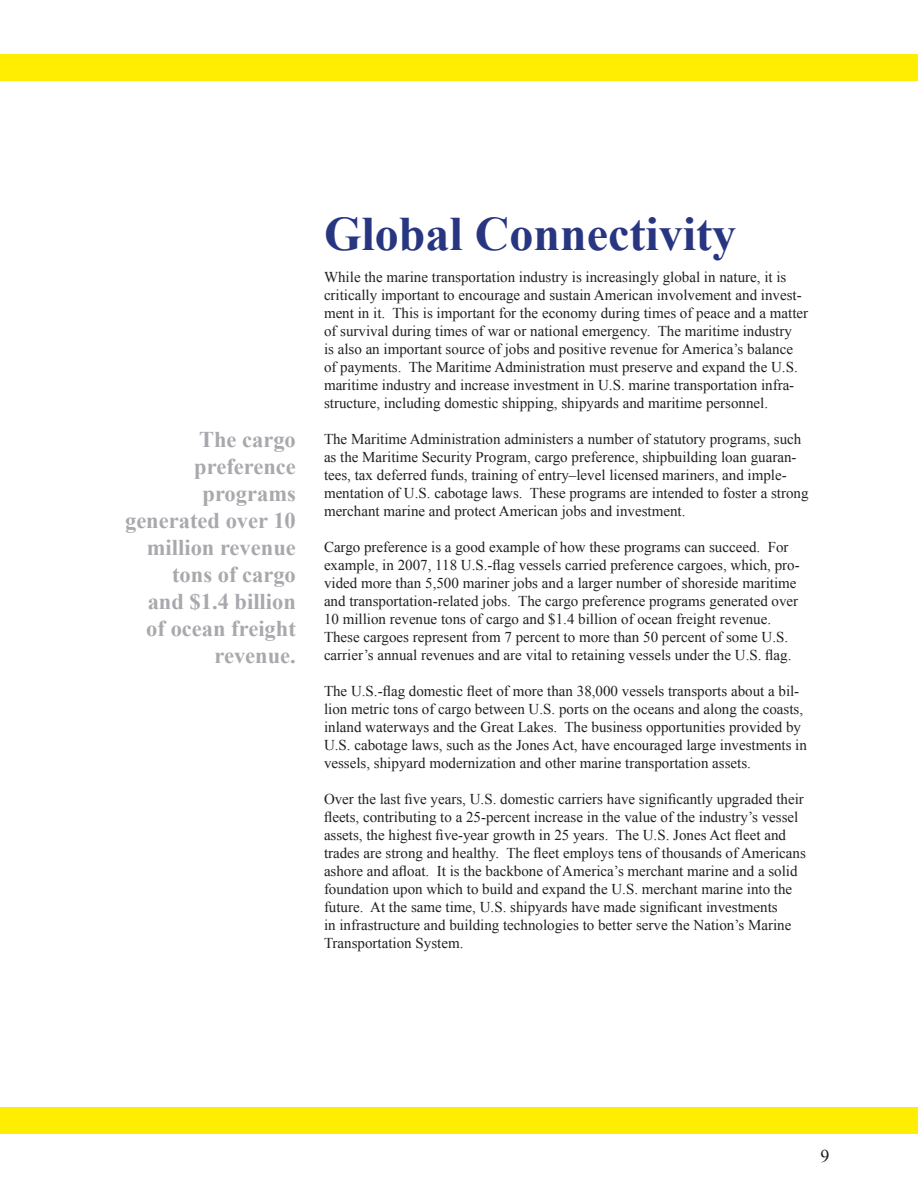
<style>
.page{position:relative;width:918px;height:1188px;background:#fff}
.page>*{position:absolute;margin:0;border:0;box-sizing:border-box;transform-origin:0 0}
.t1{font:700 48px "Times New Roman";color:#283681}
.t2{font:700 22.5px/27px "Times New Roman";color:#a8a9ad;text-align:right}
.t3{font:18px "Times New Roman";color:#231f20}
.t4{font:15px/18px "Times New Roman";color:#231f20}
</style>
<div class="page">
<div style="left:0;top:54px;width:918px;height:27px;background:#ffee01"></div>
<div style="left:0;top:1107px;width:918px;height:27px;background:#ffee01"></div>
<p class="t2" style="left:125px;top:426px;width:172px">The cargo preference programs generated over 10 million revenue tons of cargo<br>and $1.4 billion of ocean freight revenue.</p>
<p class="t1" style="left:324px;top:206px;width:414px">Global Connectivity</p>
<p class="t4" style="left:324px;top:267px;width:486px">While the marine transportation industry is increasingly global in nature, it is critically important to encourage and sustain American involvement and invest&shy;ment in it. This is important for the economy during times of peace and a matter of survival during times of war or national emergency. The maritime industry<br>is also an important source of jobs and positive revenue for America’s balance of payments. The Maritime Administration must preserve and expand the U.S. maritime industry and increase investment in U.S. marine transportation infra&shy;structure, including domestic shipping, shipyards and maritime personnel.</p>
<p class="t4" style="left:324px;top:429px;width:486px">The Maritime Administration administers a number of statutory programs, such as the Maritime Security Program, cargo preference, shipbuilding loan guaran&shy;tees, tax deferred funds, training of entry–level licensed mariners, and imple&shy;mentation of U.S. cabotage laws. These programs are intended to foster a strong merchant marine and protect American jobs and investment.</p>
<p class="t4" style="left:324px;top:537px;width:477px">Cargo preference is a good example of how these programs can succeed. For example, in 2007, 118 U.S.-flag vessels carried preference cargoes, which, pro&shy;vided more than 5,500 mariner jobs and a larger number of shoreside maritime and transportation-related jobs. The cargo preference programs generated over 10 million revenue tons of cargo and $1.4 billion of ocean freight revenue.<br>These cargoes represent from 7 percent to more than 50 percent of some U.S. carrier’s annual revenues and are vital to retaining vessels under the U.S. flag.</p>
<p class="t4" style="left:324px;top:681px;width:484px">The U.S.-flag domestic fleet of more than 38,000 vessels transports about a bil&shy;lion metric tons of cargo between U.S. ports on the oceans and along the coasts, inland waterways and the Great Lakes. The business opportunities provided by U.S. cabotage laws, such as the Jones Act, have encouraged large investments in vessels, shipyard modernization and other marine transportation assets.</p>
<p class="t4" style="left:324px;top:789px;width:483px">Over the last five years, U.S. domestic carriers have significantly upgraded their fleets, contributing to a 25-percent increase in the value of the industry’s vessel assets, the highest five-year growth in 25 years. The U.S. Jones Act fleet and trades are strong and healthy. The fleet employs tens of thousands of Americans ashore and afloat. It is the backbone of America’s merchant marine and a solid foundation upon which to build and expand the U.S. merchant marine into the future. At the same time, U.S. shipyards have made significant investments<br>in infrastructure and building technologies to better serve the Nation’s Marine Transportation System.</p>
<p class="t3" style="left:820px;top:1145px;width:10px">9</p>
</div>
